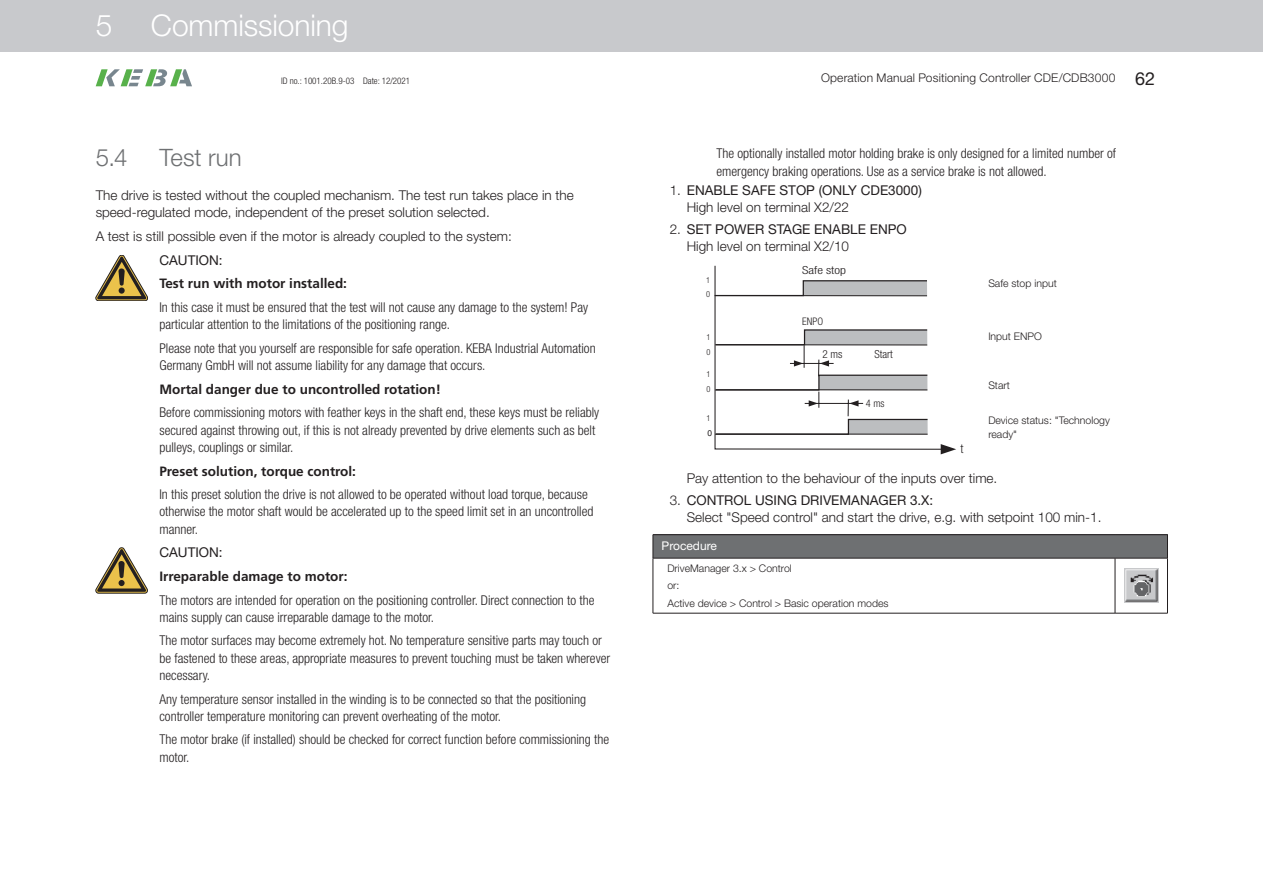
<style>
.page{position:relative;width:1263px;height:893px;background:#fff}
.page>*{position:absolute;margin:0;border:0;box-sizing:border-box;transform-origin:0 0}
.t1{font:300 30px "Helvetica Neue LT Std";color:#fff}
.t2{font:300 24px "Helvetica Neue LT Std";color:#6e7072}
.t3{font:18px "Helvetica Neue LT Std";color:#231f20}
.t4{font:300 condensed 13.5px/17.2px "Helvetica Neue LT Std";color:#231f20}
.t5{font:300 13.5px/17.2px "Helvetica Neue LT Std";color:#231f20}
.t6{font:700 13.5px "Frutiger LT Std";color:#231f20}
.t7{font:13.5px/17.2px "Helvetica Neue LT Std";color:#231f20}
.t8{font:300 condensed 12.45px "Helvetica Neue LT Std";color:#231f20}
.t9{font:300 12px "Helvetica Neue LT Std";letter-spacing:.015em;color:#231f20}
.t10{font:12px "Helvetica Neue LT Std";color:#fff}
.t11{font:300 condensed 11.1px "Helvetica Neue LT Std";color:#231f20}
.t12{font:300 condensed 11.1px "Helvetica Neue LT Std";color:#231f20;scale:1.19 1}
.t13{font:300 10.5px/17.7px "Helvetica Neue LT Std";color:#231f20}
.t14{font:300 condensed 10.35px "Helvetica Neue LT Std";color:#231f20}
.t15{font:300 condensed 9px "Helvetica Neue LT Std";color:#231f20}
.t16{font:300 condensed 8.4px "Helvetica Neue LT Std";color:#231f20}
.t17{font:8.4px "Helvetica";color:#231f20}
.s1{font-weight:300}
.s2{font-weight:400}
</style>
<div class="page">
<svg style="left:96px;top:255px;width:52px;height:46px"></svg>
<svg style="left:96px;top:548px;width:52px;height:45px"></svg>
<svg style="left:714px;top:265px;width:242px;height:189px"></svg>
<hr style="left:653px;top:534px;width:462px;height:1px;background:#231f20">
<hr style="left:1115px;top:534px;width:53px;height:1px;background:#231f20">
<svg style="left:653px;top:535px;width:515px;height:78px"></svg>
<hr style="left:653px;top:558px;width:462px;height:1px;background:#231f20">
<hr style="left:653px;top:558px;width:1px;height:55px;background:#231f20">
<hr style="left:1115px;top:558px;width:53px;height:1px;background:#231f20">
<hr style="left:1115px;top:558px;width:1px;height:55px;background:#231f20">
<hr style="left:1167px;top:558px;width:1px;height:55px;background:#231f20">
<hr style="left:653px;top:613px;width:462px;height:1px;background:#231f20">
<hr style="left:1115px;top:613px;width:53px;height:1px;background:#231f20">
<img style="left:1124px;top:569px;width:34px;height:34px">
<svg style="left:96px;top:69px;width:96px;height:17px"></svg>
<div style="left:0;top:0;width:1263px;height:52px;background:#c8c9cc"></div>
<h1 class="t1" style="left:96px;top:7px;width:18px">5</h1>
<h1 class="t1" style="left:151px;top:7px;width:199px">Commissioning</h1>
<h1 class="t1" style="left:96px;top:7px;width:200px">Commissioning</h1>
<p class="t15" style="left:281px;top:76px;width:131px">ID no.: 1001.20B.9-03 Date: 12/2021</p>
<p class="t9" style="left:821px;top:71px;width:296px">Operation Manual Positioning Controller CDE/CDB3000</p>
<h3 class="t3" style="left:1135px;top:67px;width:22px">62</h3>
<h2 class="t2" style="left:96px;top:143px;width:33px">5.4</h2>
<h2 class="t2" style="left:159px;top:143px;width:84px">Test run</h2>
<p class="t5" style="left:96px;top:187px;width:480px">The drive is tested without the coupled mechanism. The test run takes place in the speed-regulated mode, independent of the preset solution selected.</p>
<p class="t5" style="left:96px;top:227px;width:418px">A test is still possible even if the motor is already coupled to the system:</p>
<p class="t7" style="left:159px;top:251px;width:65px">CAUTION:</p>
<p class="t6" style="left:159px;top:276px;width:189px">Test run with motor installed:</p>
<p class="t4" style="left:159px;top:298px;width:430px">In this case it must be ensured that the test will not cause any damage to the system! Pay particular attention to the limitations of the positioning range.</p>
<p class="t4" style="left:159px;top:339px;width:438px">Please note that you yourself are responsible for safe operation. KEBA Industrial Automation<br>Germany GmbH will not assume liability for any damage that occurs.</p>
<p class="t6" style="left:159px;top:381px;width:283px">Mortal danger due to uncontrolled rotation!</p>
<p class="t4" style="left:159px;top:404px;width:441px">Before commissioning motors with feather keys in the shaft end, these keys must be reliably secured against throwing out, if this is not already prevented by drive elements such as belt pulleys, couplings or similar.</p>
<p class="t6" style="left:159px;top:463px;width:198px">Preset solution, torque control:</p>
<p class="t4" style="left:159px;top:486px;width:435px">In this preset solution the drive is not allowed to be operated without load torque, because otherwise the motor shaft would be accelerated up to the speed limit set in an uncontrolled manner.</p>
<p class="t7" style="left:159px;top:544px;width:65px">CAUTION:</p>
<p class="t6" style="left:159px;top:568px;width:190px">Irreparable damage to motor:</p>
<p class="t4" style="left:159px;top:591px;width:436px">The motors are intended for operation on the positioning controller. Direct connection to the mains supply can cause irreparable damage to the motor.</p>
<p class="t4" style="left:159px;top:632px;width:452px">The motor surfaces may become extremely hot. No temperature sensitive parts may touch or be fastened to these areas, appropriate measures to prevent touching must be taken wherever necessary.</p>
<p class="t4" style="left:159px;top:690px;width:428px">Any temperature sensor installed in the winding is to be connected so that the positioning controller temperature monitoring can prevent overheating of the motor.</p>
<p class="t4" style="left:159px;top:731px;width:451px">The motor brake (if installed) should be checked for correct function before commissioning the motor.</p>
<p class="t4" style="left:716px;top:145px;width:401px">The optionally installed motor holding brake is only designed for a limited number of emergency braking operations. Use as a service brake is not allowed.</p>
<p class="t7" style="left:687px;top:181px;width:237px;text-indent:-17px"><span class="s1">1.</span> ENABLE SAFE STOP (ONLY CDE3000)<br><span class="s1">High level on terminal X2/22</span></p>
<p class="t5" style="left:687px;top:220px;width:220px;text-indent:-17px">2. <span class="s2">SET POWER STAGE ENABLE EN PO<br></span>High level on terminal X2/10</p>
<p class="t16" style="left:706px;top:275px;width:5px">1</p>
<p class="t16" style="left:706px;top:290px;width:5px">0</p>
<p class="t12" style="left:802px;top:264px;width:38px">Safe stop</p>
<p class="t14" style="left:802px;top:316px;width:22px">ENPO</p>
<p class="t13" style="left:988px;top:274px;width:70px">Safe stop input</p>
<p class="t13" style="left:988px;top:327px;width:55px">Input ENPO</p>
<p class="t13" style="left:988px;top:376px;width:23px">Start</p>
<p class="t13" style="left:988px;top:414px;width:123px;line-height:13.5px">Device status: "Technology ready"</p>
<p class="t5" style="left:687px;top:469px;width:312px">Pay attention to the behaviour of the inputs over time.</p>
<p class="t5" style="left:687px;top:491px;width:416px;text-indent:-17px">3. <span class="s2">CONTROL USING DRIVEMANAGER 3.X:<br></span>Select "Speed control" and start the drive, e.g. with setpoint 100 min-1.</p>
<p class="t10" style="left:662px;top:538px;width:57px">PROCEDURE</p>
<p class="t13" style="left:667px;top:559px;width:223px">DriveManager 3.x &gt; Control<br>or:<br>Active device &gt; Control &gt; Basic operation modes</p>
<p class="t16" style="left:706px;top:332px;width:5px">1</p>
<p class="t16" style="left:706px;top:347px;width:5px">0</p>
<p class="t11" style="left:874px;top:348px;width:20px">Start</p>
<p class="t11" style="left:822px;top:348px;width:21px">2 ms</p>
<p class="t16" style="left:706px;top:369px;width:5px">1</p>
<p class="t16" style="left:706px;top:384px;width:5px">0</p>
<p class="t14" style="left:866px;top:397px;width:20px">4 ms</p>
<p class="t16" style="left:706px;top:413px;width:5px">1</p>
<p class="t17" style="left:707px;top:428px;width:6px">0</p>
<p class="t8" style="left:960px;top:442px;width:5px">t</p>
</div>
